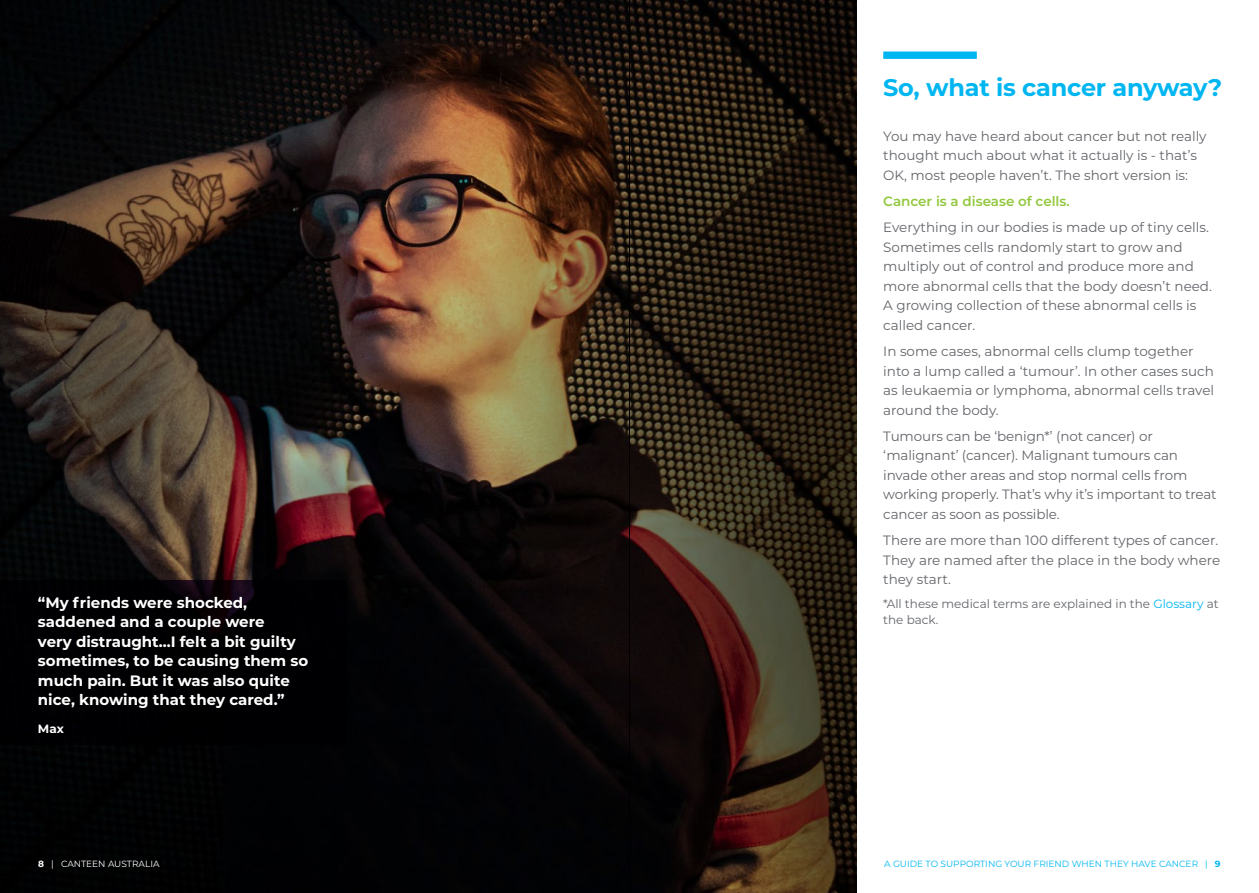
<style>
.page{position:relative;width:1259px;height:893px;background:#fff}
.page>*{position:absolute;margin:0;border:0;box-sizing:border-box;transform-origin:0 0}
.t1{font:700 24px "Montserrat";letter-spacing:-.01em;color:#00b6f1}
.t2{font:700 15px/19.5px "Montserrat";color:#fff}
.t3{font:13.5px/19.5px "Montserrat";color:#63656a}
.t4{font:600 13.5px "Montserrat";color:#92c83e}
.t5{font:12px/16.5px "Montserrat";color:#63656a}
.t6{font:700 12px "Montserrat";color:#fff}
.t7{font:9px "Montserrat";color:#00b6f1}
.t8{font:9px "Montserrat";color:#fff}
.s1{font-weight:700}
.s2{color:#00b6f1}
</style>
<div class="page">
<img style="left:0;top:0;width:856px;height:893px">
<div style="left:883px;top:52px;width:94px;height:7px;background:#00b6f1"></div>
<div style="left:0;top:580px;width:347px;height:165px;background:#000002"></div>
<hr style="left:629px;top:0;width:1px;height:893px;background:#000">
<p class="t2" style="left:38px;top:592px;width:272px">“My friends were shocked, saddened and a couple were<br>very distraught...I felt a bit guilty sometimes, to be causing them so much pain. But it was also quite nice, knowing that they cared.”</p>
<p class="t6" style="left:38px;top:720px;width:28px">Max</p>
<p class="t8" style="left:38px;top:858px;width:123px"><span class="s1">8</span> | CANTEEN AUSTRALIA</p>
<h1 class="t1" style="left:883px;top:70px;width:340px">So, what is cancer anyway?</h1>
<p class="t3" style="left:883px;top:126px;width:325px">You may have heard about cancer but not really thought much about what it actually is - that’s<br>OK, most people haven’t. The short version is:</p>
<p class="t4" style="left:883px;top:192px;width:188px">Cancer is a disease of cells.</p>
<p class="t3" style="left:883px;top:217px;width:329px">Everything in our bodies is made up of tiny cells.<br>Sometimes cells randomly start to grow and multiply out of control and produce more and more abnormal cells that the body doesn’t need.<br>A growing collection of these abnormal cells is called cancer.</p>
<p class="t3" style="left:883px;top:341px;width:332px">In some cases, abnormal cells clump together into a lump called a ‘tumour’. In other cases such as leukaemia or lymphoma, abnormal cells travel around the body.</p>
<p class="t3" style="left:883px;top:426px;width:335px">Tumours can be ‘benign*’ (not cancer) or ‘malignant’ (cancer). Malignant tumours can invade other areas and stop normal cells from working properly. That’s why it’s important to treat cancer as soon as possible.</p>
<p class="t3" style="left:883px;top:530px;width:338px">There are more than 100 different types of cancer.<br>They are named after the place in the body where they start.</p>
<p class="t5" style="left:883px;top:595px;width:337px">*All these medical terms are explained in the <span class="s2">Glossary</span> at the back.</p>
<p class="t7" style="left:884px;top:858px;width:338px">A GUIDE TO SUPPORTING YOUR FRIEND WHEN THEY HAVE CANCER | <span class="s1">9</span></p>
</div>
